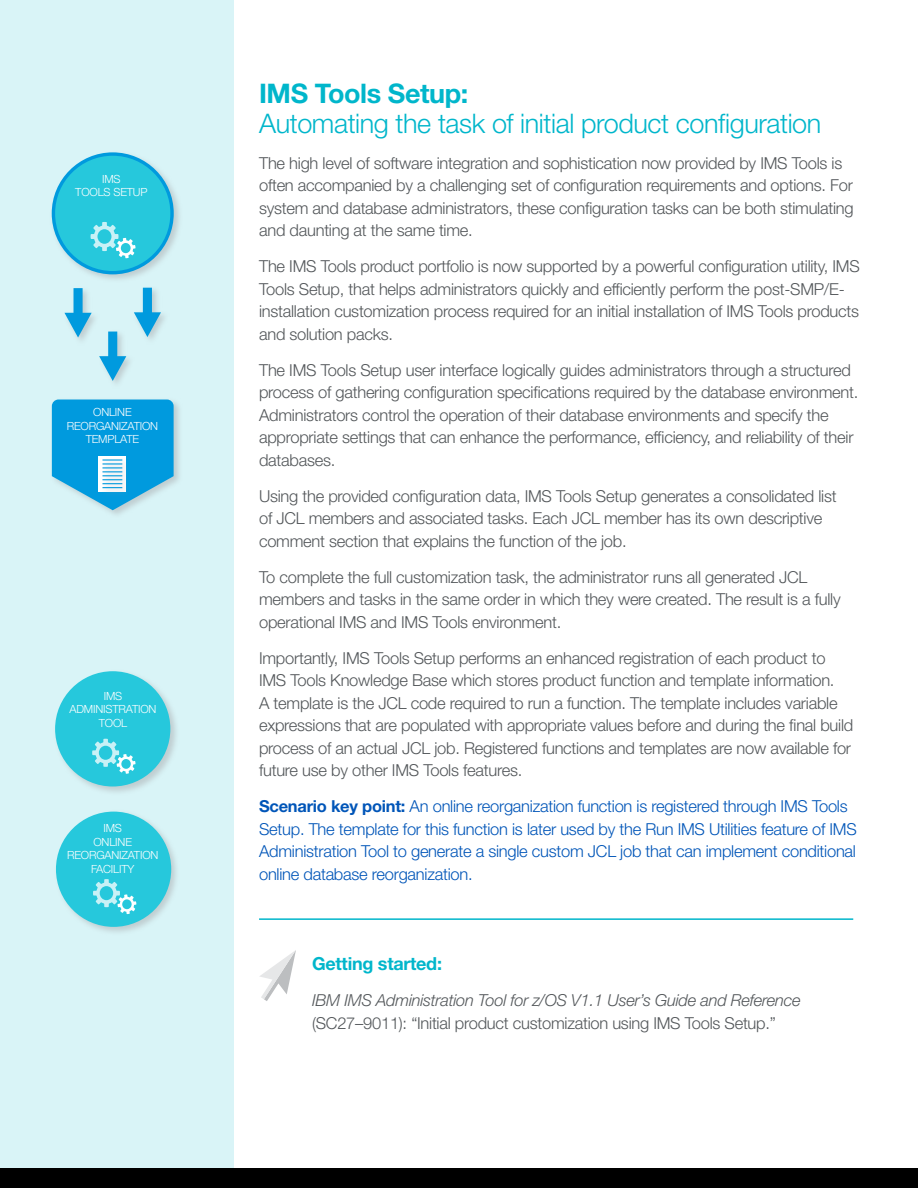
<style>
.page{position:relative;width:918px;height:1188px;background:#fff}
.page>*{position:absolute;margin:0;border:0;box-sizing:border-box;transform-origin:0 0}
.t1{font:300 27px "Helvetica Neue LT Std";letter-spacing:-.015em;color:#00b6cb}
.t2{font:700 27px "Helvetica Neue LT Std";letter-spacing:-.015em;color:#00b6cb}
.t3{font:700 18px "Helvetica Neue LT Std";letter-spacing:-.015em;color:#00b6cb}
.t4{font:300 16.5px/22.5px "Helvetica Neue LT Std";letter-spacing:-.015em;color:#53575a}
.t5{font:300 16.5px/22.5px "Helvetica Neue LT Std";letter-spacing:-.015em;color:#0055b8}
.t6{font:italic 300 16.5px "Helvetica Neue LT Std";letter-spacing:-.015em;color:#53575a}
.t7{font:300 11.25px/13.5px "Helvetica Neue LT Std";letter-spacing:-.015em;color:#fff;text-align:center}
.s1{font-weight:700}
</style>
<div class="page">
<div style="left:0;top:0;width:233px;height:1188px;background:#d9f4f7"></div>
<hr style="left:259px;top:918px;width:594px;height:2px;background:#00b6cb">
<svg style="left:260px;top:950px;width:36px;height:51px"></svg>
<div style="left:0;top:1169px;width:918px;height:19px;background:#000"></div>
<div style="left:50px;top:150px;width:133px;height:134px;background:#a7a9ac;opacity:.5"></div>
<div style="left:53px;top:154px;width:119px;height:119px;background:#26c8dc;border-radius:50%"></div>
<div style="left:52px;top:152px;width:122px;height:122px;border:3px solid #009ade;border-radius:50%"></div>
<svg style="left:91px;top:222px;width:45px;height:36px"></svg>
<div style="left:53px;top:669px;width:126px;height:126px;background:#a7a9ac;opacity:.5"></div>
<div style="left:55px;top:671px;width:115px;height:115px;background:#26c8dc;border-radius:50%"></div>
<svg style="left:92px;top:739px;width:44px;height:35px"></svg>
<div style="left:54px;top:809px;width:126px;height:127px;background:#a7a9ac;opacity:.5"></div>
<div style="left:56px;top:812px;width:115px;height:115px;background:#26c8dc;border-radius:50%"></div>
<svg style="left:93px;top:879px;width:43px;height:35px"></svg>
<div style="left:50px;top:397px;width:133px;height:122px;background:#a7a9ac;opacity:.5"></div>
<svg style="left:52px;top:400px;width:122px;height:110px;background:#30ace2"></svg>
<div style="left:132px;top:286px;width:37px;height:59px;background:#a7a9ac;opacity:.5"></div>
<svg style="left:134px;top:288px;width:27px;height:49px"></svg>
<svg style="left:64px;top:288px;width:28px;height:50px"></svg>
<div style="left:98px;top:329px;width:37px;height:60px;background:#a7a9ac;opacity:.5"></div>
<svg style="left:99px;top:332px;width:27px;height:49px"></svg>
<p class="t7" style="left:75px;top:172px;width:74px">IMS<br>TOOLS SETUP</p>
<p class="t7" style="left:67px;top:405px;width:93px">ONLINE<br>REORGANIZATION<br>TEMPLATE</p>
<p class="t7" style="left:70px;top:689px;width:89px">IMS<br>ADMINISTRATION<br>TOOL</p>
<p class="t7" style="left:67px;top:821px;width:93px">IMS<br>ONLINE<br>REORGANIZATION<br>FACILITY</p>
<h1 class="t2" style="left:259px;top:76px;width:211px">IMS Tools Setup:</h1>
<h1 class="t1" style="left:259px;top:107px;width:564px">Automating the task of initial product configuration</h1>
<p class="t4" style="left:259px;top:151px;width:596px">The high level of software integration and sophistication now provided by IMS Tools is often accompanied by a challenging set of configuration requirements and options. For system and database administrators, these configuration tasks can be both stimulating and daunting at the same time.</p>
<p class="t4" style="left:259px;top:255px;width:602px">The IMS Tools product portfolio is now supported by a powerful configuration utility, IMS Tools Setup, that helps administrators quickly and efficiently perform the post-SMP/E&shy;installation customization process required for an initial installation of IMS Tools products and solution packs.</p>
<p class="t4" style="left:259px;top:358px;width:601px">The IMS Tools Setup user interface logically guides administrators through a structured process of gathering configuration specifications required by the database environment.<br>Administrators control the operation of their database environments and specify the appropriate settings that can enhance the performance, efficiency, and reliability of their databases.</p>
<p class="t4" style="left:259px;top:484px;width:579px">Using the provided configuration data, IMS Tools Setup generates a consolidated list of JCL members and associated tasks. Each JCL member has its own descriptive comment section that explains the function of the job.</p>
<p class="t4" style="left:259px;top:565px;width:583px">To complete the full customization task, the administrator runs all generated JCL members and tasks in the same order in which they were created. The result is a fully operational IMS and IMS Tools environment.</p>
<p class="t4" style="left:259px;top:646px;width:596px">Importantly, IMS Tools Setup performs an enhanced registration of each product to IMS Tools Knowledge Base which stores product function and template information.<br>A template is the JCL code required to run a function. The template includes variable expressions that are populated with appropriate values before and during the final build process of an actual JCL job. Registered functions and templates are now available for future use by other IMS Tools features.</p>
<p class="t5" style="left:259px;top:795px;width:599px"><span class="s1">Scenario key point:</span> An online reorganization function is registered through IMS Tools Setup. The template for this function is later used by the Run IMS Utilities feature of IMS Administration Tool to generate a single custom JCL job that can implement conditional online database reorganization.</p>
<p class="t3" style="left:312px;top:952px;width:131px">Getting started:</p>
<p class="t6" style="left:312px;top:990px;width:490px">IBM IMS Administration Tool for z/OS V1.1 User’s Guide and Reference</p>
<p class="t4" style="left:312px;top:1011px;width:465px">(SC27-9011): “Initial product customization using IMS Tools Setup.”</p>
</div>
